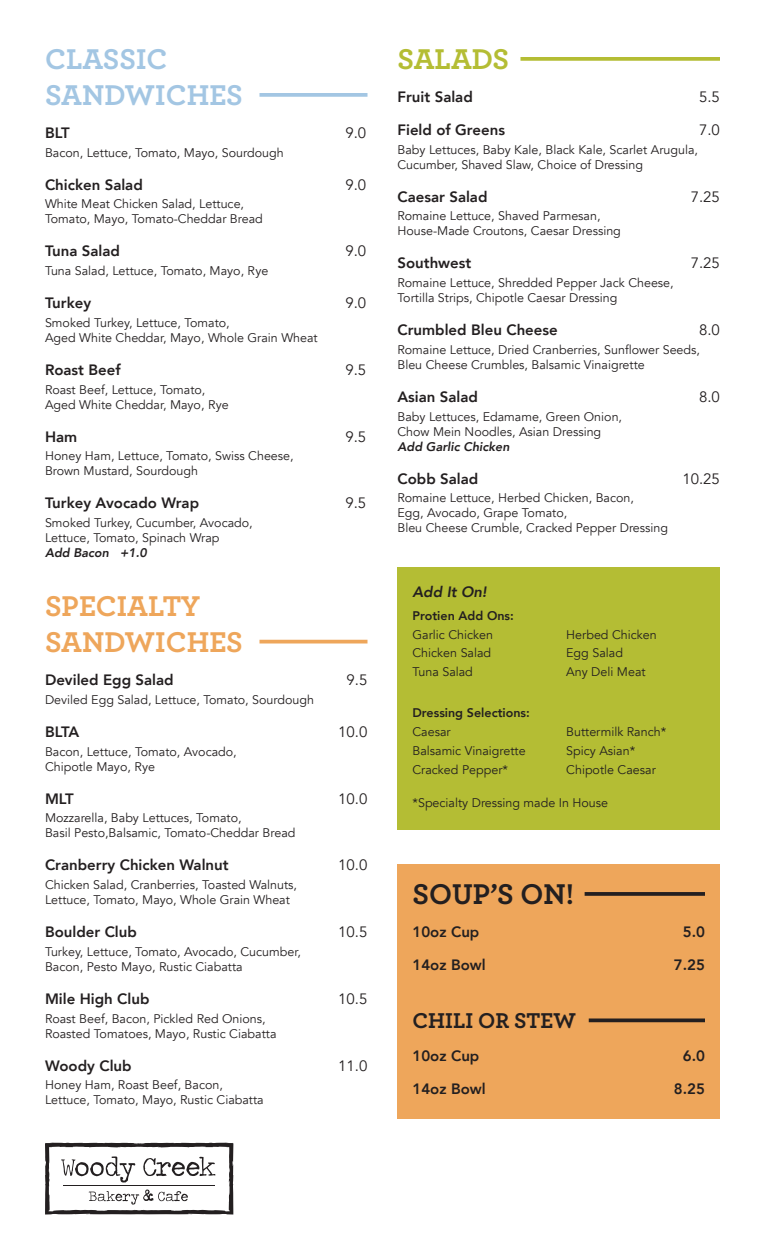
<style>
.page{position:relative;width:765px;height:1260px;background:#fff}
.page>*{position:absolute;margin:0;border:0;box-sizing:border-box;transform-origin:0 0}
.t1{font:700 30px/36px "Archer";color:#eea65b}
.t2{font:700 30px/36px "Archer";color:#a3c6e3}
.t3{font:700 30px "Archer";color:#231f20}
.t4{font:700 30px "Archer";color:#b4bd34}
.t5{font:700 22.5px "Archer";color:#231f20}
.Item{font:800 15px "Avenir";color:#231f20}
.Item-2{font:15px "Avenir";color:#231f20}
.Description{font:italic 800 15px "Avenir";color:#231f20}
.Description-2{font:12.5px/15px "Avenir";color:#231f20}
.Description-3{font:800 12.5px "Avenir";color:#231f20}
.s1{font-weight:800;font-style:italic}
</style>
<div class="page">
<svg style="left:260px;top:93px;width:108px;height:4px"></svg>
<hr style="left:260px;top:640px;width:108px;height:3px;background:#eea65b">
<div style="left:398px;top:567px;width:322px;height:263px;background:#b4bd34"></div>
<svg style="left:520px;top:57px;width:200px;height:4px"></svg>
<div style="left:398px;top:865px;width:322px;height:254px;background:#eea65b"></div>
<svg style="left:585px;top:892px;width:120px;height:4px"></svg>
<hr style="left:589px;top:1019px;width:116px;height:3px;background:#231f20">
<svg style="left:45px;top:1143px;width:188px;height:72px"></svg>
<p class="t2" style="left:45px;top:39px;width:199px">CLASSIC<br>SANDWICHES</p>
<p class="Item" style="left:45px;top:121px;width:26px">BLT</p>
<p class="Item-2" style="left:345px;top:124px;width:22px">9.0</p>
<p class="Description-2" style="left:45px;top:145px;width:240px">Bacon, Lettuce, Tomato, Mayo, Sourdough</p>
<p class="Item" style="left:45px;top:173px;width:99px">Chicken Salad</p>
<p class="Item-2" style="left:345px;top:176px;width:22px">9.0</p>
<p class="Description-2" style="left:45px;top:197px;width:219px">White Meat Chicken Salad, Lettuce,<br>Tomato, Mayo, Tomato-Cheddar Bread</p>
<p class="Item" style="left:45px;top:240px;width:77px">Tuna Salad</p>
<p class="Item-2" style="left:345px;top:242px;width:22px">9.0</p>
<p class="Description-2" style="left:45px;top:264px;width:225px">Tuna Salad, Lettuce, Tomato, Mayo, Rye</p>
<p class="Item" style="left:45px;top:291px;width:48px">Turkey</p>
<p class="Item-2" style="left:345px;top:294px;width:22px">9.0</p>
<p class="Description-2" style="left:45px;top:315px;width:274px">Smoked Turkey, Lettuce, Tomato,<br>Aged White Cheddar, Mayo, Whole Grain Wheat</p>
<p class="Item" style="left:45px;top:358px;width:77px">Roast Beef</p>
<p class="Item-2" style="left:345px;top:361px;width:22px">9.5</p>
<p class="Description-2" style="left:45px;top:382px;width:185px">Roast Beef, Lettuce, Tomato,<br>Aged White Cheddar, Mayo, Rye</p>
<p class="Item" style="left:45px;top:425px;width:34px">Ham</p>
<p class="Item-2" style="left:345px;top:428px;width:22px">9.5</p>
<p class="Description-2" style="left:45px;top:449px;width:250px">Honey Ham, Lettuce, Tomato, Swiss Cheese,<br>Brown Mustard, Sourdough</p>
<p class="Item" style="left:45px;top:492px;width:156px">Turkey Avocado Wrap</p>
<p class="Item-2" style="left:345px;top:494px;width:22px">9.5</p>
<p class="Description-2" style="left:45px;top:516px;width:209px">Smoked Turkey, Cucumber, Avocado,<br>Lettuce, Tomato, Spinach Wrap<br><span class="s1">Add Bacon +1.0</span></p>
<p class="t1" style="left:45px;top:586px;width:199px">SPECIALTY<br>SANDWICHES</p>
<p class="Item" style="left:45px;top:668px;width:130px">Deviled Egg Salad</p>
<p class="Item-2" style="left:347px;top:671px;width:22px">9.5</p>
<p class="Description-2" style="left:45px;top:692px;width:271px">Deviled Egg Salad, Lettuce, Tomato, Sourdough</p>
<p class="Item" style="left:45px;top:720px;width:36px">BLTA</p>
<p class="Item-2" style="left:338px;top:723px;width:31px">10.0</p>
<p class="Description-2" style="left:45px;top:744px;width:193px">Bacon, Lettuce, Tomato, Avocado,<br>Chipotle Mayo, Rye</p>
<p class="Item" style="left:45px;top:787px;width:30px">MLT</p>
<p class="Item-2" style="left:338px;top:790px;width:31px">10.0</p>
<p class="Description-2" style="left:45px;top:811px;width:252px">Mozzarella, Baby Lettuces, Tomato,<br>Basil Pesto,Balsamic, Tomato-Cheddar Bread</p>
<p class="Item" style="left:45px;top:853px;width:185px">Cranberry Chicken Walnut</p>
<p class="Item-2" style="left:338px;top:856px;width:31px">10.0</p>
<p class="Description-2" style="left:45px;top:878px;width:254px">Chicken Salad, Cranberries, Toasted Walnuts,<br>Lettuce, Tomato, Mayo, Whole Grain Wheat</p>
<p class="Item" style="left:45px;top:920px;width:93px">Boulder Club</p>
<p class="Item-2" style="left:338px;top:923px;width:31px">10.5</p>
<p class="Description-2" style="left:45px;top:944px;width:257px">Turkey, Lettuce, Tomato, Avocado, Cucumber,<br>Bacon, Pesto Mayo, Rustic Ciabatta</p>
<p class="Item" style="left:45px;top:987px;width:106px">Mile High Club</p>
<p class="Item-2" style="left:338px;top:990px;width:31px">10.5</p>
<p class="Description-2" style="left:45px;top:1011px;width:233px">Roast Beef, Bacon, Pickled Red Onions,<br>Roasted Tomatoes, Mayo, Rustic Ciabatta</p>
<p class="Item" style="left:45px;top:1054px;width:88px">Woody Club</p>
<p class="Item-2" style="left:338px;top:1057px;width:31px">11.0</p>
<p class="Description-2" style="left:45px;top:1078px;width:220px">Honey Ham, Roast Beef, Bacon,<br>Lettuce, Tomato, Mayo, Rustic Ciabatta</p>
<p class="t4" style="left:398px;top:35px;width:113px">SALADS</p>
<p class="Item" style="left:398px;top:85px;width:77px">Fruit Salad</p>
<p class="Item-2" style="left:699px;top:88px;width:22px">5.5</p>
<p class="Item" style="left:398px;top:118px;width:109px">Field of Greens</p>
<p class="Item-2" style="left:699px;top:121px;width:22px">7.0</p>
<p class="Description-2" style="left:398px;top:142px;width:302px">Baby Lettuces, Baby Kale, Black Kale, Scarlet Arugula,<br>Cucumber, Shaved Slaw, Choice of Dressing</p>
<p class="Item" style="left:398px;top:185px;width:91px">Caesar Salad</p>
<p class="Item-2" style="left:691px;top:188px;width:31px">7.25</p>
<p class="Description-2" style="left:398px;top:209px;width:225px">Romaine Lettuce, Shaved Parmesan,<br>House-Made Croutons, Caesar Dressing</p>
<p class="Item" style="left:398px;top:252px;width:75px">Southwest</p>
<p class="Item-2" style="left:691px;top:254px;width:31px">7.25</p>
<p class="Description-2" style="left:398px;top:276px;width:278px">Romaine Lettuce, Shredded Pepper Jack Cheese,<br>Tortilla Strips, Chipotle Caesar Dressing</p>
<p class="Item" style="left:398px;top:318px;width:162px">Crumbled Bleu Cheese</p>
<p class="Item-2" style="left:699px;top:321px;width:22px">8.0</p>
<p class="Description-2" style="left:398px;top:342px;width:304px">Romaine Lettuce, Dried Cranberries, Sunflower Seeds,<br>Bleu Cheese Crumbles, Balsamic Vinaigrette</p>
<p class="Item" style="left:398px;top:385px;width:82px">Asian Salad</p>
<p class="Item-2" style="left:699px;top:388px;width:22px">8.0</p>
<p class="Description-2" style="left:398px;top:409px;width:226px">Baby Lettuces, Edamame, Green Onion,<br>Chow Mein Noodles, Asian Dressing<br><span class="s1">Add Garlic Chicken</span></p>
<p class="Item" style="left:398px;top:467px;width:82px">Cobb Salad</p>
<p class="Item-2" style="left:682px;top:470px;width:39px">10.25</p>
<p class="Description-2" style="left:398px;top:491px;width:272px">Romaine Lettuce, Herbed Chicken, Bacon,<br>Egg, Avocado, Grape Tomato,<br>Bleu Cheese Crumble, Cracked Pepper Dressing</p>
<p class="Description" style="left:412px;top:583px;width:76px">Add It On!</p>
<p class="Description-3" style="left:412px;top:606px;width:103px">Protien Add Ons:</p>
<p class="Description-2" style="left:412px;top:627px;width:82px">Garlic Chicken</p>
<p class="Description-2" style="left:412px;top:646px;width:80px">Chicken Salad</p>
<p class="Description-2" style="left:412px;top:665px;width:62px">Tuna Salad</p>
<p class="Description-2" style="left:566px;top:627px;width:92px">Herbed Chicken</p>
<p class="Description-2" style="left:566px;top:646px;width:58px">Egg Salad</p>
<p class="Description-2" style="left:566px;top:665px;width:81px">Any Deli Meat</p>
<p class="Description-3" style="left:412px;top:703px;width:119px">Dressing Selections:</p>
<p class="Description-2" style="left:412px;top:725px;width:40px">Caesar</p>
<p class="Description-2" style="left:412px;top:743px;width:115px">Balsamic Vinaigrette</p>
<p class="Description-2" style="left:412px;top:762px;width:97px">Cracked Pepper*</p>
<p class="Description-2" style="left:566px;top:725px;width:101px">Buttermilk Ranch*</p>
<p class="Description-2" style="left:566px;top:743px;width:71px">Spicy Asian*</p>
<p class="Description-2" style="left:566px;top:762px;width:91px">Chipotle Caesar</p>
<p class="Description-2" style="left:412px;top:796px;width:197px">*Specialty Dressing made In House</p>
<p class="t3" style="left:412px;top:870px;width:163px">SOUP’S ON!</p>
<p class="Item" style="left:412px;top:920px;width:68px">10oz Cup</p>
<p class="Item" style="left:683px;top:920px;width:24px">5.0</p>
<p class="Item" style="left:412px;top:953px;width:75px">14oz Bowl</p>
<p class="Item" style="left:674px;top:953px;width:33px">7.25</p>
<p class="t5" style="left:412px;top:1003px;width:165px">CHILI OR STEW</p>
<p class="Item" style="left:412px;top:1044px;width:68px">10oz Cup</p>
<p class="Item" style="left:683px;top:1044px;width:24px">6.0</p>
<p class="Item" style="left:412px;top:1077px;width:75px">14oz Bowl</p>
<p class="Item" style="left:674px;top:1077px;width:33px">8.25</p>
</div>
